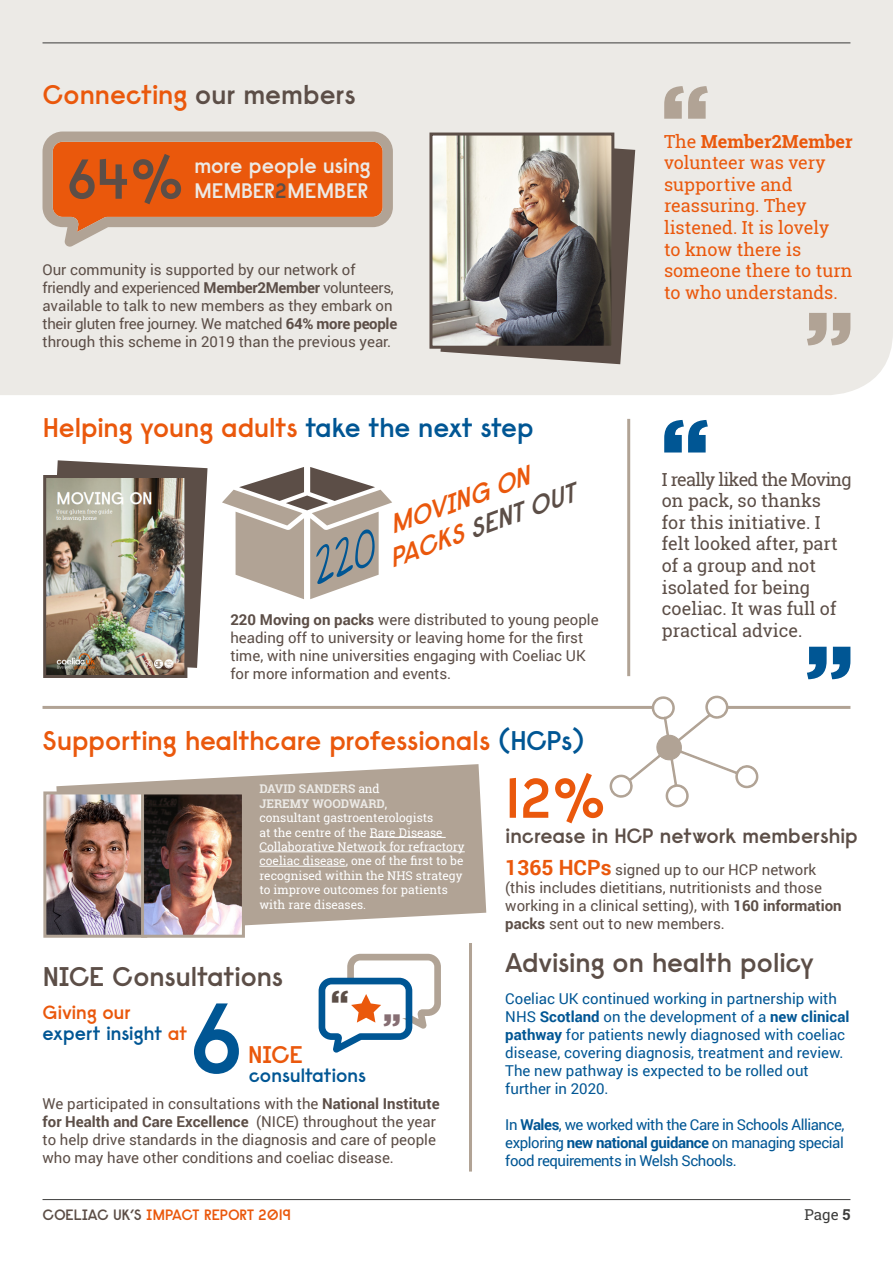
<style>
.page{position:relative;width:893px;height:1263px;background:#fff}
.page>*{position:absolute;margin:0;border:0;box-sizing:border-box;transform-origin:0 0}
.t1{font:600 99.75px "Raisonne";color:#005694}
.t2{font:600 56.1px "Raisonne";color:#5c4e47}
.t3{font:600 56.1px "Raisonne";color:#ea580c}
.t4{font:900 33.15px "Gotham";color:#5c4e47}
.t5{font:900 33.15px "Gotham";color:#866e73}
.t6{font:600 27px "Raisonne";letter-spacing:-.02em;color:#ea580c}
.t7{font:600 27px "Raisonne";letter-spacing:-.02em;color:#5c4e47}
.t8{font:italic 600 26.25px/31.5px "Raisonne";color:#ea580c}
.t9{font:600 24.15px "Raisonne";color:#ea580c}
.t10{font:600 21px/25.2px "Raisonne";letter-spacing:-.02em;color:#eceae6}
.t11{font:600 20.7px "Raisonne";letter-spacing:-.015em;color:#5c4e47}
.t12{font:600 19.2px/21px "Raisonne";letter-spacing:-.015em;color:#005694}
.t13{font:18px/21.6px "Roboto Slab";color:#5c4e47}
.t14{font:18px/21.6px "Roboto Slab";color:#ea580c}
.t15{font:15px/18px "Roboto";color:#5c4e47}
.t16{font:15px/18px "Roboto";color:#005694}
.t17{font:600 15px "Raisonne";letter-spacing:-.02em;color:#ea580c}
.t18{font:15px "Roboto Slab";color:#3c3c3b}
.t19{font:12px/14.4px "Roboto Slab";color:#fff}
.s1{color:#5c4e47}
.s2{font-weight:700}
.s3{color:#005694}
.s4{font-weight:700;color:#eceae6}
.s5{font-weight:700;font-size:21px;color:#ea580c}
.s6{color:#ea580c}
</style>
<div class="page">
<hr style="left:43px;top:706px;width:610px;height:3px;background:#b1a395">
<hr style="left:627px;top:419px;width:3px;height:257px;background:#b1a395">
<hr style="left:469px;top:943px;width:3px;height:228px;background:#b1a395">
<hr style="left:727px;top:706px;width:123px;height:3px;background:#b1a395">
<div style="left:0;top:0;width:893px;height:395px;background:#eceae6"></div>
<hr style="left:43px;top:43px;width:807px;height:1px;background:#3c3c3b">
<hr style="left:43px;top:1199px;width:807px;height:1px;background:#3c3c3b">
<svg style="left:43px;top:132px;width:350px;height:115px;background:#de814e"></svg>
<svg style="left:57px;top:460px;width:150px;height:208px"></svg>
<img style="left:47px;top:479px;width:136px;height:195px">
<div style="left:43px;top:475px;width:144px;height:203px;border:3px solid #5c4e47"></div>
<svg style="left:222px;top:467px;width:170px;height:132px"></svg>
<svg style="left:664px;top:86px;width:44px;height:33px"></svg>
<svg style="left:664px;top:420px;width:44px;height:32px"></svg>
<svg style="left:807px;top:313px;width:43px;height:32px"></svg>
<svg style="left:807px;top:647px;width:43px;height:32px"></svg>
<svg style="left:440px;top:137px;width:195px;height:227px;background:#948b85"></svg>
<img style="left:433px;top:137px;width:177px;height:208px">
<div style="left:429px;top:133px;width:185px;height:216px;border:3px solid #5c4e47"></div>
<svg style="left:56px;top:764px;width:430px;height:162px;fill:#b1a395"></svg>
<img style="left:47px;top:795px;width:94px;height:139px">
<div style="left:43px;top:791px;width:104px;height:147px;border:3px solid #b1a395"></div>
<img style="left:145px;top:795px;width:96px;height:139px">
<div style="left:141px;top:791px;width:104px;height:147px;border:3px solid #b1a395"></div>
<hr style="left:370px;top:837px;width:76px;height:1px;background:#fff">
<hr style="left:259px;top:851px;width:206px;height:1px;background:#fff">
<hr style="left:259px;top:866px;width:87px;height:1px;background:#fff">
<svg style="left:609px;top:674px;width:150px;height:134px"></svg>
<svg style="left:319px;top:954px;width:122px;height:98px"></svg>
<h3 class="t6" style="left:43px;top:77px;width:315px">Connecting <span class="s1">our members</span></h3>
<h2 class="t2" style="left:66px;top:143px;width:119px">64%</h2>
<h3 class="t10" style="left:194px;top:153px;width:178px">more people using<br>MEMBER<span class="s1">2</span>MEMBER</h3>
<p class="t15" style="left:43px;top:260px;width:356px">Our community is supported by our network of friendly and experienced <span class="s2">Member2Member</span> volunteers, available to talk to new members as they embark on their gluten free journey. We matched <span class="s2">64% more people </span>through this scheme in 2019 than the previous year.</p>
<h3 class="t6" style="left:43px;top:410px;width:493px">Helping young adults <span class="s3">take the next step</span></h3>
<h3 class="t8" style="left:372px;top:515px;width:198px;text-indent:12px;rotate:-20deg">MOVING ON<br>PACKS <span class="s1">SENT OUT</span></h3>
<p class="t15" style="left:230px;top:610px;width:370px"><span class="s2">220 Moving on packs</span> were distributed to young people heading off to university or leaving home for the first time, with nine universities engaging with Coeliac UK for more information and events.</p>
<h3 class="t6" style="left:43px;top:723px;width:544px">Supporting healthcare professionals <span class="s3">(HCPs)</span></h3>
<p class="t14" style="left:664px;top:130px;width:190px">The <span class="s2">Member2Member </span>volunteer was very supportive and reassuring. They listened. It is lovely<br>to know there is someone there to turn to who understands.</p>
<p class="t13" style="left:662px;top:468px;width:191px">I really liked the Moving on pack, so thanks<br>for this initiative. I felt looked after, part of a group and not isolated for being coeliac. It was full of practical advice.</p>
<p class="t19" style="left:259px;top:782px;width:207px"><span class="s4">DAVID SANDERS</span> and<br><span class="s4">JEREMY WOODWARD</span>,<br>consultant gastroenterologists<br>at the centre of the Rare Disease<br>Collaborative Network for refractory coeliac disease, one of the first to be recognised within the NHS strategy to improve outcomes for patients with rare diseases.</p>
<h2 class="t3" style="left:505px;top:762px;width:102px">12%</h2>
<h3 class="t11" style="left:505px;top:822px;width:354px">increase in HCP network membership</h3>
<p class="t15" style="left:505px;top:860px;width:338px"><span class="s5">1365 HCPs</span> signed up to our HCP network (this includes dietitians, nutritionists and those working in a clinical setting), with <span class="s2">160 information packs</span> sent out to new members.</p>
<h3 class="t7" style="left:43px;top:959px;width:242px">NICE Consultations</h3>
<h1 class="t1" style="left:188px;top:974px;width:57px">6</h1>
<p class="t12" style="left:43px;top:1001px;width:146px"><span class="s6">Giving our </span>expert insight <span class="s6">at</span></p>
<h3 class="t9" style="left:248px;top:1039px;width:57px">NICE</h3>
<h3 class="t4" style="left:331px;top:979px;width:20px">“</h3>
<p class="t12" style="left:249px;top:1064px;width:119px">consultations</p>
<h3 class="t5" style="left:401px;top:1038px;width:20px;rotate:-180deg">“</h3>
<p class="t15" style="left:43px;top:1094px;width:399px">We participated in consultations with the <span class="s2">National Institute for Health and Care Excellence</span> (NICE) throughout the year to help drive standards in the diagnosis and care of people who may have other conditions and coeliac disease.</p>
<h3 class="t7" style="left:505px;top:945px;width:310px">Advising on health policy</h3>
<p class="t16" style="left:505px;top:988px;width:346px">Coeliac UK continued working in partnership with NHS <span class="s2">Scotland</span> on the development of a <span class="s2">new clinical pathway</span> for patients newly diagnosed with coeliac disease, covering diagnosis, treatment and review.<br>The new pathway is expected to be rolled out further in 2020.</p>
<p class="t16" style="left:505px;top:1114px;width:341px;text-align:justify">In <span class="s2">Wales</span>, we worked with the Care in Schools Alliance, exploring <span class="s2">new national guidance</span> on managing special food requirements in Welsh Schools.</p>
<p class="t17" style="left:43px;top:1205px;width:250px"><span class="s1">COELIAC UK’S</span> IMPACT REPORT 2019</p>
<p class="t18" style="left:804px;top:1205px;width:47px">Page <span class="s2">5</span></p>
</div>
